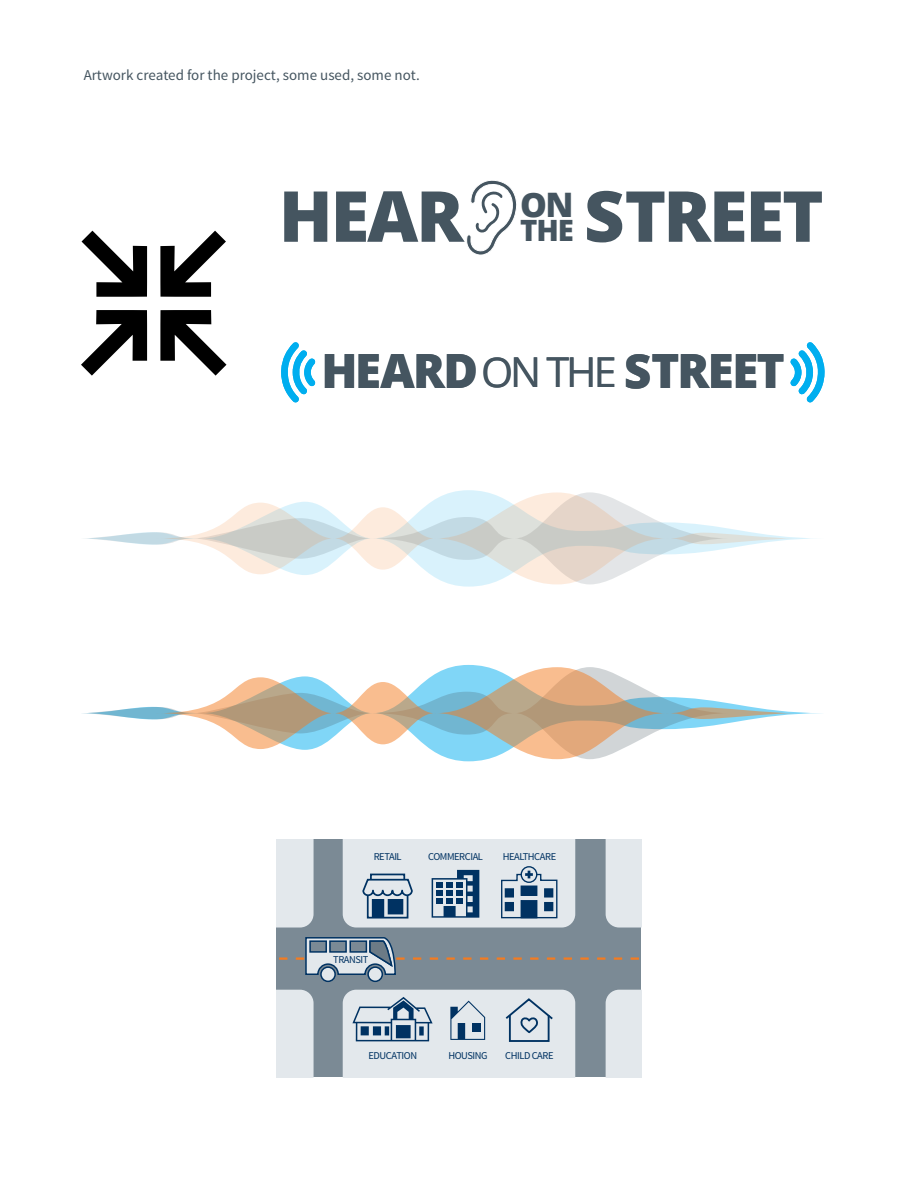
<style>
.page{position:relative;width:918px;height:1188px;background:#fff}
.page>*{position:absolute;margin:0;border:0;box-sizing:border-box;transform-origin:0 0}
.t1{font:800 70.35px "Open Sans";letter-spacing:-.03em;color:#455560}
.t2{font:800 47.1px "Open Sans";letter-spacing:-.03em;color:#455560}
.t3{font:800 33.75px "Open Sans";color:#455560}
.t4{font:800 29.4px "Open Sans";color:#455560}
.t5{font:15px "Source Sans Pro";color:#455560}
.t6{font:10.5px "Source Sans Pro";letter-spacing:-.04em;color:#003262}
.s1{font-weight:400;font-size:41.25px}
</style>
<div class="page">
<svg style="left:81px;top:310px;width:66px;height:66px"></svg>
<svg style="left:160px;top:231px;width:66px;height:66px"></svg>
<svg style="left:82px;top:231px;width:65px;height:66px"></svg>
<svg style="left:160px;top:310px;width:66px;height:66px"></svg>
<svg style="left:466px;top:180px;width:51px;height:75px"></svg>
<svg style="left:790px;top:342px;width:35px;height:61px"></svg>
<svg style="left:281px;top:342px;width:34px;height:61px"></svg>
<svg style="left:85px;top:532px;width:72px;height:13px"></svg>
<svg style="left:157px;top:492px;width:640px;height:92px"></svg>
<svg style="left:82px;top:706px;width:75px;height:14px"></svg>
<svg style="left:157px;top:667px;width:640px;height:92px"></svg>
<div style="left:277px;top:840px;width:364px;height:237px;background:#7b8a95"></div>
<div style="left:277px;top:840px;width:37px;height:88px;background:#e3e8ec"></div>
<div style="left:277px;top:990px;width:37px;height:87px;background:#e3e8ec"></div>
<div style="left:606px;top:840px;width:35px;height:88px;background:#e3e8ec"></div>
<div style="left:606px;top:990px;width:35px;height:87px;background:#e3e8ec"></div>
<svg style="left:343px;top:990px;width:232px;height:87px;background:#cdd6de"></svg>
<svg style="left:343px;top:840px;width:232px;height:88px;background:#bdc9d4"></svg>
<div style="left:321px;top:967px;width:14px;height:14px;background:#e3e8ec;border-radius:50%"></div>
<div style="left:320px;top:966px;width:16px;height:16px;border:2px solid #003262;border-radius:50%"></div>
<div style="left:368px;top:967px;width:14px;height:14px;background:#e3e8ec;border-radius:50%"></div>
<div style="left:367px;top:966px;width:16px;height:16px;border:2px solid #003262;border-radius:50%"></div>
<svg style="left:279px;top:937px;width:360px;height:39px"></svg>
<h3 class="t5" style="left:84px;top:65px;width:338px">Artwork created for the project, some used, some not.</h3>
<h1 class="t1" style="left:279px;top:163px;width:187px">HEAR</h1>
<h1 class="t1" style="left:584px;top:163px;width:241px">STREET</h1>
<h3 class="t3" style="left:520px;top:179px;width:55px">ON</h3>
<h3 class="t4" style="left:520px;top:208px;width:55px">THE</h3>
<h2 class="t2" style="left:321px;top:335px;width:465px">HEARD<span class="s1">ON THE</span> STREET</h2>
<p class="t6" style="left:374px;top:850px;width:29px">RETAIL</p>
<p class="t6" style="left:428px;top:850px;width:56px">COMMERCIAL</p>
<p class="t6" style="left:503px;top:850px;width:55px">HEALTHCARE</p>
<p class="t6" style="left:333px;top:953px;width:37px">TRANSIT</p>
<p class="t6" style="left:368px;top:1049px;width:50px">EDUCATION</p>
<p class="t6" style="left:448px;top:1049px;width:41px">HOUSING</p>
<p class="t6" style="left:505px;top:1049px;width:50px">CHILD CARE</p>
</div>
